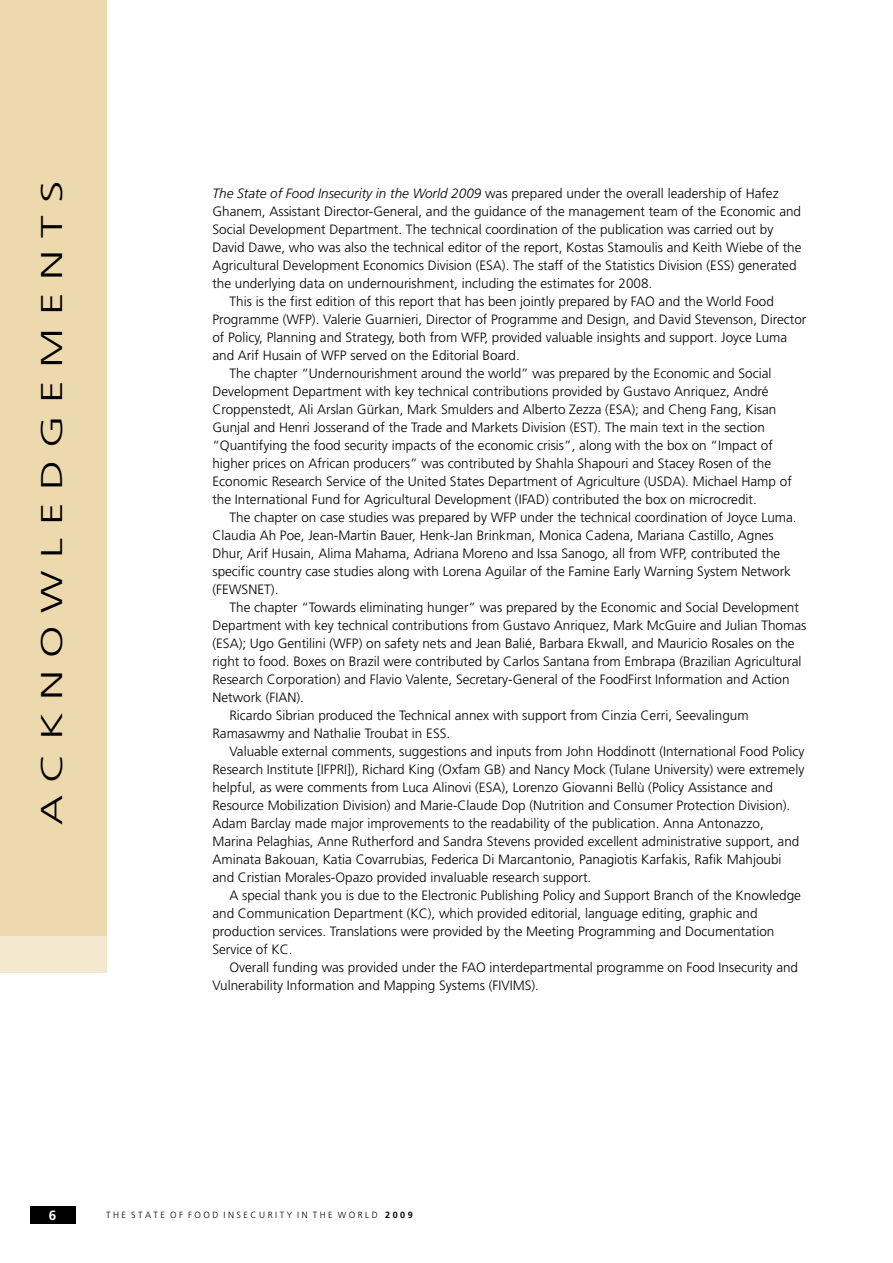
<style>
.page{position:relative;width:893px;height:1263px;background:#fff}
.page>*{position:absolute;margin:0;border:0;box-sizing:border-box;transform-origin:0 0}
.t1{font:300 30px "Frutiger LT Std";color:#000;scale:1.5 1}
.t2{font:300 13.5px "Frutiger LT Std";color:#000}
.t3{font:700 13.5px "Frutiger LT Std";color:#fff}
.t4{font:300 9px "Frutiger LT Std";color:#000}
.s1{font-style:italic}
.s2{font-weight:700}
</style>
<div class="page">
<div style="left:0;top:0;width:106px;height:972px;background:#edd9ae"></div>
<div style="left:0;top:936px;width:106px;height:36px;background:#f4e8ce"></div>
<div style="left:30px;top:1206px;width:45px;height:18px;background:#000"></div>
<h1 class="t1" style="left:39px;top:825px;width:432px;rotate:-90deg">A C K N O W L E D G E M E N T S</h1>
<p class="t2" style="left:212px;top:188px;width:568px"><span class="s1">The State of Food Insecurity in the World 2009</span> was prepared under the overall leadership of Hafez</p>
<p class="t2" style="left:212px;top:206px;width:590px">Ghanem, Assistant Director-General, and the guidance of the management team of the Economic and</p>
<p class="t2" style="left:212px;top:224px;width:562px">Social Development Department. The technical coordination of the publication was carried out by</p>
<p class="t2" style="left:212px;top:242px;width:590px">David Dawe, who was also the technical editor of the report, Kostas Stamoulis and Keith Wiebe of the</p>
<p class="t2" style="left:212px;top:260px;width:586px">Agricultural Development Economics Division (ESA). The staff of the Statistics Division (ESS) generated</p>
<p class="t2" style="left:212px;top:278px;width:441px">the underlying data on undernourishment, including the estimates for 2008.</p>
<p class="t2" style="left:229px;top:296px;width:546px">This is the first edition of this report that has been jointly prepared by FAO and the World Food</p>
<p class="t2" style="left:212px;top:314px;width:595px">Programme (WFP). Valerie Guarnieri, Director of Programme and Design, and David Stevenson, Director</p>
<p class="t2" style="left:212px;top:332px;width:576px">of Policy, Planning and Strategy, both from WFP, provided valuable insights and support. Joyce Luma</p>
<p class="t2" style="left:212px;top:350px;width:309px">and Arif Husain of WFP served on the Editorial Board.</p>
<p class="t2" style="left:229px;top:368px;width:543px">The chapter “Undernourishment around the world” was prepared by the Economic and Social</p>
<p class="t2" style="left:212px;top:386px;width:558px">Development Department with key technical contributions provided by Gustavo Anriquez, André</p>
<p class="t2" style="left:212px;top:404px;width:565px">Croppenstedt, Ali Arslan Gürkan, Mark Smulders and Alberto Zezza (ESA); and Cheng Fang, Kisan</p>
<p class="t2" style="left:212px;top:422px;width:554px">Gunjal and Henri Josserand of the Trade and Markets Division (EST). The main text in the section</p>
<p class="t2" style="left:212px;top:440px;width:562px">“Quantifying the food security impacts of the economic crisis”, along with the box on “Impact of</p>
<p class="t2" style="left:212px;top:458px;width:560px">higher prices on African producers” was contributed by Shahla Shapouri and Stacey Rosen of the</p>
<p class="t2" style="left:212px;top:476px;width:581px">Economic Research Service of the United States Department of Agriculture (USDA). Michael Hamp of</p>
<p class="t2" style="left:212px;top:494px;width:546px">the International Fund for Agricultural Development (IFAD) contributed the box on microcredit.</p>
<p class="t2" style="left:229px;top:512px;width:569px">The chapter on case studies was prepared by WFP under the technical coordination of Joyce Luma.</p>
<p class="t2" style="left:212px;top:530px;width:563px">Claudia Ah Poe, Jean-Martin Bauer, Henk-Jan Brinkman, Monica Cadena, Mariana Castillo, Agnes</p>
<p class="t2" style="left:212px;top:548px;width:569px">Dhur, Arif Husain, Alima Mahama, Adriana Moreno and Issa Sanogo, all from WFP, contributed the</p>
<p class="t2" style="left:212px;top:566px;width:580px">specific country case studies along with Lorena Aguilar of the Famine Early Warning System Network</p>
<p class="t2" style="left:212px;top:583px;width:68px">(FEWSNET).</p>
<p class="t2" style="left:229px;top:601px;width:571px">The chapter “Towards eliminating hunger” was prepared by the Economic and Social Development</p>
<p class="t2" style="left:212px;top:619px;width:595px">Department with key technical contributions from Gustavo Anriquez, Mark McGuire and Julian Thomas</p>
<p class="t2" style="left:212px;top:637px;width:584px">(ESA); Ugo Gentilini (WFP) on safety nets and Jean Balié, Barbara Ekwall, and Mauricio Rosales on the</p>
<p class="t2" style="left:212px;top:655px;width:591px">right to food. Boxes on Brazil were contributed by Carlos Santana from Embrapa (Brazilian Agricultural</p>
<p class="t2" style="left:212px;top:673px;width:579px">Research Corporation) and Flavio Valente, Secretary-General of the FoodFirst Information and Action</p>
<p class="t2" style="left:212px;top:691px;width:93px">Network (FIAN).</p>
<p class="t2" style="left:229px;top:709px;width:521px">Ricardo Sibrian produced the Technical annex with support from Cinzia Cerri, Seevalingum</p>
<p class="t2" style="left:212px;top:727px;width:239px">Ramasawmy and Nathalie Troubat in ESS.</p>
<p class="t2" style="left:229px;top:745px;width:576px">Valuable external comments, suggestions and inputs from John Hoddinott (International Food Policy</p>
<p class="t2" style="left:212px;top:763px;width:593px">Research Institute [IFPRI]), Richard King (Oxfam GB) and Nancy Mock (Tulane University) were extremely</p>
<p class="t2" style="left:212px;top:781px;width:562px">helpful, as were comments from Luca Alinovi (ESA), Lorenzo Giovanni Bellù (Policy Assistance and</p>
<p class="t2" style="left:212px;top:799px;width:579px">Resource Mobilization Division) and Marie-Claude Dop (Nutrition and Consumer Protection Division).</p>
<p class="t2" style="left:212px;top:817px;width:553px">Adam Barclay made major improvements to the readability of the publication. Anna Antonazzo,</p>
<p class="t2" style="left:212px;top:835px;width:588px">Marina Pelaghias, Anne Rutherford and Sandra Stevens provided excellent administrative support, and</p>
<p class="t2" style="left:212px;top:853px;width:571px">Aminata Bakouan, Katia Covarrubias, Federica Di Marcantonio, Panagiotis Karfakis, Rafik Mahjoubi</p>
<p class="t2" style="left:212px;top:871px;width:380px">and Cristian Morales-Opazo provided invaluable research support.</p>
<p class="t2" style="left:229px;top:889px;width:573px">A special thank you is due to the Electronic Publishing Policy and Support Branch of the Knowledge</p>
<p class="t2" style="left:212px;top:907px;width:547px">and Communication Department (KC), which provided editorial, language editing, graphic and</p>
<p class="t2" style="left:212px;top:925px;width:563px">production services. Translations were provided by the Meeting Programming and Documentation</p>
<p class="t2" style="left:212px;top:943px;width:82px">Service of KC.</p>
<p class="t2" style="left:229px;top:961px;width:570px">Overall funding was provided under the FAO interdepartmental programme on Food Insecurity and</p>
<p class="t2" style="left:212px;top:979px;width:328px">Vulnerability Information and Mapping Systems (FIVIMS).</p>
<p class="t3" style="left:49px;top:1210px;width:9px">6</p>
<p class="t4" style="left:106px;top:1211px;width:308px">T H E S T A T E O F F O O D I N S E C U R I T Y I N T H E W O R L D <span class="s2">2 0 0 9</span></p>
</div>
